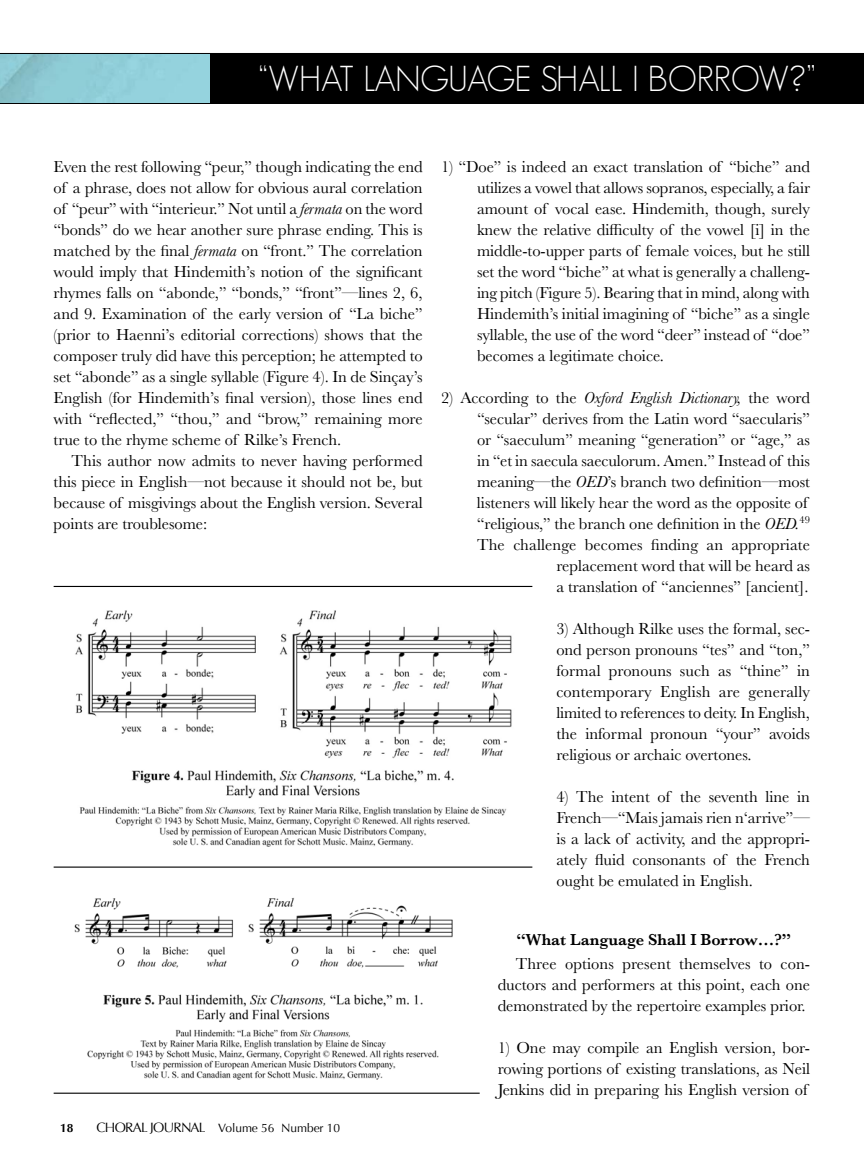
<style>
.page{position:relative;width:864px;height:1161px;background:#fff}
.page>*{position:absolute;margin:0;border:0;box-sizing:border-box;transform-origin:0 0}
.t1{font:300 35.25px "Geosans";letter-spacing:-.025em;color:#fff}
.t2{font:16.5px/21px "Baskerville";color:#000;text-align:justify}
.t3{font:600 16.5px "Baskerville";color:#000}
.t4{font:12px "Optima";letter-spacing:-.005em;color:#000}
.t5{font:700 12px "Optima";color:#000}
.s1{font-style:italic}
.s2{font-size:13.5px}
</style>
<div class="page">
<img style="left:75px;top:610px;width:437px;height:237px">
<hr style="left:54px;top:867px;width:478px;height:1px;background:#000">
<hr style="left:54px;top:586px;width:478px;height:1px;background:#000">
<img style="left:74px;top:897px;width:379px;height:183px">
<hr style="left:54px;top:1093px;width:426px;height:1px;background:#000">
<svg style="left:0;top:53px;width:211px;height:51px;background:#89c3cd"></svg>
<div style="left:211px;top:53px;width:653px;height:51px;background:#000"></div>
<h1 class="t1" style="left:258px;top:59px;width:560px">“WHAT LANGUAGE SHALL I BORROW?”</h1>
<p class="t2" style="left:54px;top:156px;width:371px">Even the rest following “peur,” though indicating the end of a phrase, does not allow for obvious aural correlation of “peur” with “interieur.” Not until a <span class="s1">fermata</span> on the word “bonds” do we hear another sure phrase ending. This is matched by the final <span class="s1">fermata</span> on “front.” The correlation would imply that Hindemith’s notion of the significant rhymes falls on “abonde,” “bonds,” “front”—lines 2, 6, and 9. Examination of the early version of “La biche” (prior to Haenni’s editorial corrections) shows that the composer truly did have this perception; he attempted to set “abonde” as a single syllable (Figure 4). In de Sinçay’s English (for Hindemith’s final version), those lines end with “reflected,” “thou,” and “brow,” remaining more true to the rhyme scheme of Rilke’s French.</p>
<p class="t2" style="left:54px;top:450px;width:371px;text-indent:18px">This author now admits to never having performed this piece in English—not because it should not be, but because of misgivings about the English version. Several points are troublesome:</p>
<p class="t5" style="left:60px;top:1121px;width:15px">18</p>
<p class="t4" style="left:97px;top:1121px;width:245px"><span class="s2">CHORAL JOURNAL</span> Volume 56 Number 10</p>
<p class="t2" style="left:477px;top:156px;width:335px;text-indent:-36px">1) “Doe” is indeed an exact translation of “biche” and utilizes a vowel that allows sopranos, especially, a fair amount of vocal ease. Hindemith, though, surely knew the relative difficulty of the vowel [i] in the middle-to-upper parts of female voices, but he still set the word “biche” at what is generally a challeng&shy;ing pitch (Figure 5). Bearing that in mind, along with Hindemith’s initial imagining of “biche” as a single syllable, the use of the word “deer” instead of “doe” becomes a legitimate choice.</p>
<p class="t2" style="left:441px;top:387px;width:371px;text-align:right">2) According to the <span class="s1">Oxford English Dictionary,</span> the word “secular” derives from the Latin word “saecularis”<br>or “saeculum” meaning “generation” or “age,” as<br>in “et in saecula saeculorum. Amen.” Instead of this meaning—the <span class="s1">OED</span>’s branch two definition—most listeners will likely hear the word as the opposite of “religious,” the branch one definition in the <span class="s1">OED.</span><sup>49<br></sup>The challenge becomes finding an appropriate replacement word that will be heard as<br>a translation of “anciennes” [ancient].</p>
<p class="t2" style="left:556px;top:618px;width:255px">3) Although Rilke uses the formal, sec&shy;ond person pronouns “tes” and “ton,” formal pronouns such as “thine” in contemporary English are generally limited to references to deity. In English, the informal pronoun “your” avoids religious or archaic overtones.</p>
<p class="t2" style="left:556px;top:786px;width:255px">4) The intent of the seventh line in French—“Mais jamais rien n‘arrive”— is a lack of activity, and the appropri&shy;ately fluid consonants of the French ought be emulated in English.</p>
<p class="t3" style="left:516px;top:930px;width:276px">“What Language Shall I Borrow…?”</p>
<p class="t2" style="left:498px;top:953px;width:314px;text-indent:18px">Three options present themselves to con&shy;ductors and performers at this point, each one demonstrated by the repertoire examples prior.</p>
<p class="t2" style="left:498px;top:1037px;width:314px">1) One may compile an English version, bor&shy;rowing portions of existing translations, as Neil Jenkins did in preparing his English version of</p>
</div>
